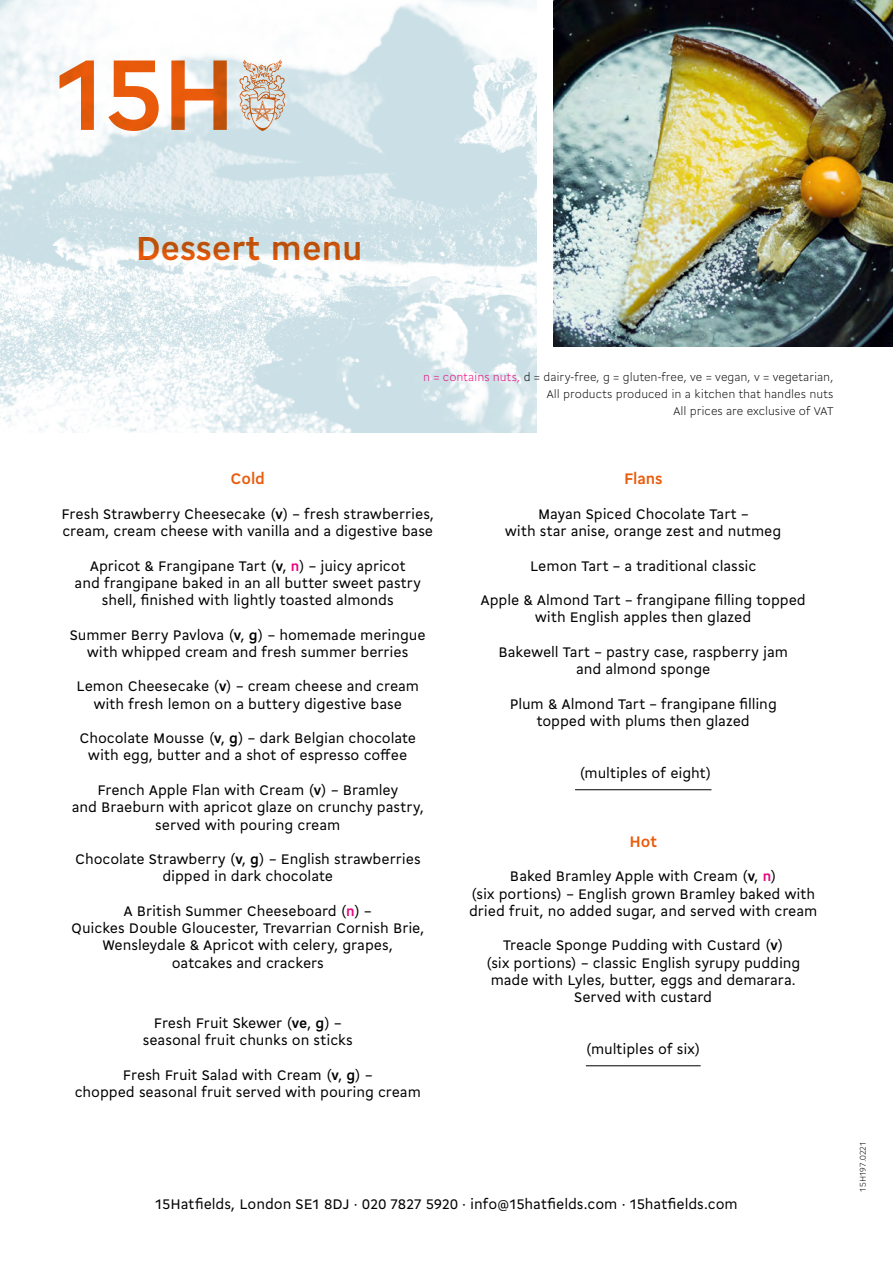
<style>
.page{position:relative;width:893px;height:1263px;background:#fff}
.page>*{position:absolute;margin:0;border:0;box-sizing:border-box;transform-origin:0 0}
.t1{font:700 36px "Cogito";color:#ea5b0b}
.t2{font:700 16.5px "Cogito";letter-spacing:-.005em;color:#ea5b0b}
.t3{font:15px/17.2px "Cogito";letter-spacing:-.005em;color:#000;text-align:center}
.t4{font:300 12px/17.2px "Cogito";color:#000;text-align:right}
.t5{font:300 9px "Cogito";color:#000}
.s1{color:#e6007d}
.s2{font-weight:700}
.s3{font-weight:700;color:#e6007d}
</style>
<div class="page">
<img style="left:0;top:0;width:537px;height:432px">
<img style="left:554px;top:0;width:339px;height:346px">
<hr style="left:575px;top:789px;width:136px;height:1px;background:#000">
<hr style="left:586px;top:1065px;width:115px;height:1px;background:#000">
<svg style="left:239px;top:60px;width:46px;height:71px;background:#d6c8bb"></svg>
<svg style="left:60px;top:61px;width:34px;height:69px"></svg>
<svg style="left:108px;top:61px;width:51px;height:70px"></svg>
<svg style="left:171px;top:61px;width:56px;height:69px;background:#de996f"></svg>
<h1 class="t1" style="left:135px;top:223px;width:229px">Dessert menu</h1>
<p class="t4" style="left:423px;top:368px;width:412px"><span class="s1">n = contains nuts,</span> d = dairy-free, g = gluten-free, ve = vegan, v = vegetarian,<br>All products produced in a kitchen that handles nuts<br>All prices are exclusive of VAT</p>
<p class="t2" style="left:231px;top:467px;width:36px">Cold</p>
<p class="t3" style="left:61px;top:504px;width:374px;text-align:left">Fresh Strawberry Cheesecake (<span class="s2">v</span>) – fresh strawberries, cream, cream cheese with vanilla and a digestive base</p>
<p class="t3" style="left:75px;top:556px;width:348px">Apricot &amp; Frangipane Tart (<span class="s2">v</span>, <span class="s3">n</span>) – juicy apricot<br>and frangipane baked in an all butter sweet pastry shell, finished with lightly toasted almonds</p>
<p class="t3" style="left:70px;top:625px;width:357px">Summer Berry Pavlova (<span class="s2">v</span>, <span class="s2">g</span>) – homemade meringue with whipped cream and fresh summer berries</p>
<p class="t3" style="left:76px;top:677px;width:344px">Lemon Cheesecake (<span class="s2">v</span>) – cream cheese and cream with fresh lemon on a buttery digestive base</p>
<p class="t3" style="left:79px;top:729px;width:338px">Chocolate Mousse (<span class="s2">v</span>, <span class="s2">g</span>) – dark Belgian chocolate with egg, butter and a shot of espresso coffee</p>
<p class="t3" style="left:72px;top:780px;width:354px">French Apple Flan with Cream (<span class="s2">v</span>) – Bramley<br>and Braeburn with apricot glaze on crunchy pastry, served with pouring cream</p>
<p class="t3" style="left:75px;top:849px;width:347px">Chocolate Strawberry (<span class="s2">v</span>, <span class="s2">g</span>) – English strawberries dipped in dark chocolate</p>
<p class="t3" style="left:71px;top:901px;width:355px">A British Summer Cheeseboard (<span class="s3">n</span>) –<br>Quickes Double Gloucester, Trevarrian Cornish Brie, Wensleydale &amp; Apricot with celery, grapes, oatcakes and crackers</p>
<p class="t3" style="left:143px;top:1013px;width:212px">Fresh Fruit Skewer (<span class="s2">ve</span>, <span class="s2">g</span>) – seasonal fruit chunks on sticks</p>
<p class="t3" style="left:75px;top:1065px;width:348px">Fresh Fruit Salad with Cream (<span class="s2">v</span>, <span class="s2">g</span>) –<br>chopped seasonal fruit served with pouring cream</p>
<p class="t2" style="left:624px;top:467px;width:40px">Flans</p>
<p class="t3" style="left:505px;top:504px;width:278px">Mayan Spiced Chocolate Tart –<br>with star anise, orange zest and nutmeg</p>
<p class="t3" style="left:530px;top:556px;width:228px">Lemon Tart – a traditional classic</p>
<p class="t3" style="left:481px;top:591px;width:327px">Apple &amp; Almond Tart – frangipane filling topped with English apples then glazed</p>
<p class="t3" style="left:499px;top:642px;width:291px">Bakewell Tart – pastry case, raspberry jam and almond sponge</p>
<p class="t3" style="left:510px;top:694px;width:269px">Plum &amp; Almond Tart – frangipane filling topped with plums then glazed</p>
<p class="t3" style="left:579px;top:763px;width:134px">(multiples of eight)</p>
<p class="t2" style="left:629px;top:830px;width:29px">Hot</p>
<p class="t3" style="left:469px;top:867px;width:350px">Baked Bramley Apple with Cream (<span class="s2">v</span>, <span class="s3">n</span>)<br>(six portions) – English grown Bramley baked with dried fruit, no added sugar, and served with cream</p>
<p class="t3" style="left:486px;top:936px;width:316px">Treacle Sponge Pudding with Custard (<span class="s2">v</span>)<br>(six portions) – classic English syrupy pudding made with Lyles, butter, eggs and demarara.<br>Served with custard</p>
<p class="t3" style="left:586px;top:1039px;width:116px">(multiples of six)</p>
<p class="t3" style="left:155px;top:1194px;width:584px">15Hatfields, London SE1 8DJ · 020 7827 5920 · info@15hatfields.com · 15hatfields.com</p>
<p class="t5" style="left:856px;top:1192px;width:52px;rotate:-90deg">15H197.0221</p>
</div>
